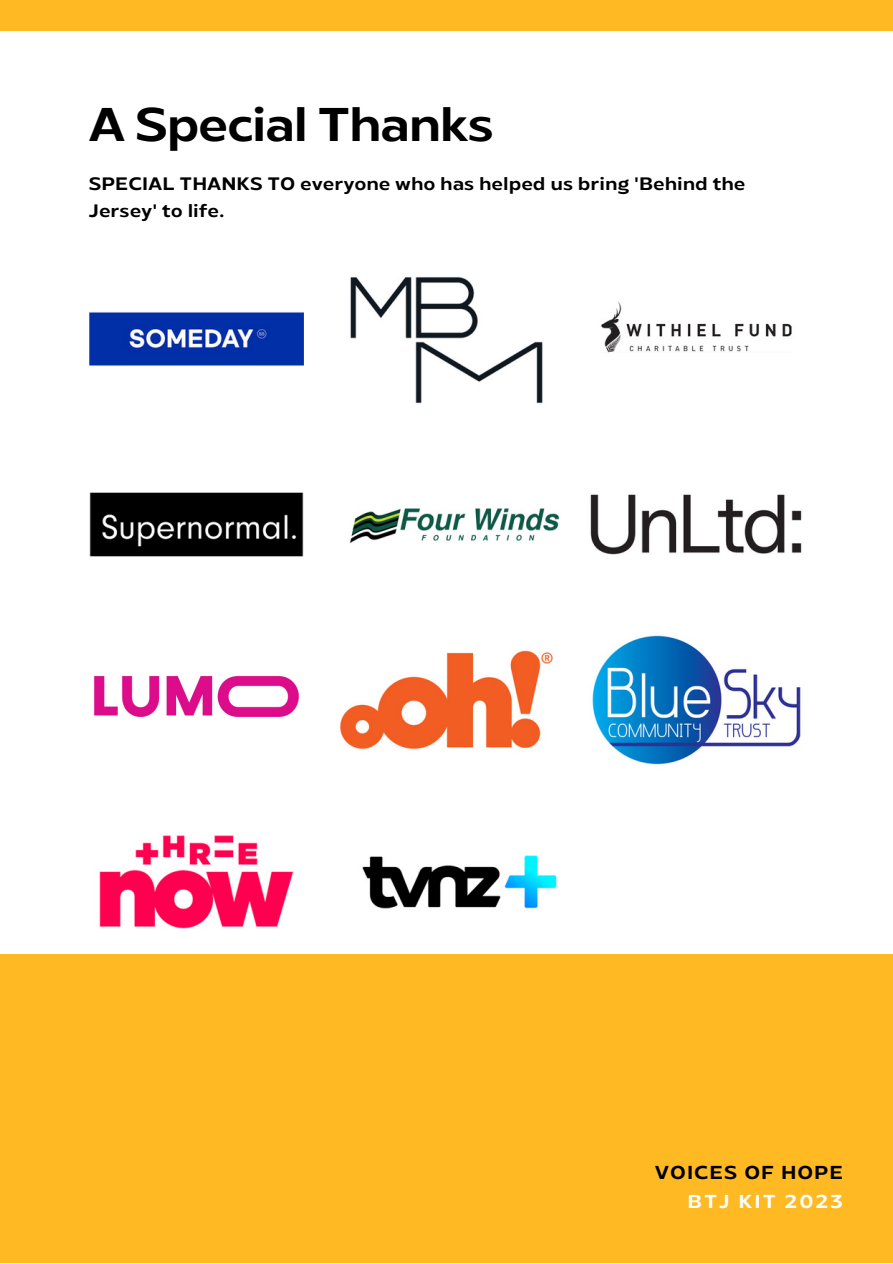
<style>
.page{position:relative;width:893px;height:1264px;background:#fff}
.page>*{position:absolute;margin:0;border:0;box-sizing:border-box;transform-origin:0 0}
.t1{font:600 47.25px "Radiate Sans";color:#000}
.t2{font:600 18.75px "Radiate Sans";letter-spacing:.09em;color:#000}
.t3{font:600 18.75px "Radiate Sans";letter-spacing:.135em;color:#fff}
.t4{font:600 18px/27px "Radiate Sans";letter-spacing:.035em;color:#000}
</style>
<div class="page">
<div style="left:0;top:953px;width:892px;height:309px;background:#ffb923"></div>
<div style="left:0;top:0;width:892px;height:31px;background:#ffb923"></div>
<img style="left:90px;top:312px;width:213px;height:54px">
<img style="left:350px;top:277px;width:193px;height:127px">
<img style="left:90px;top:492px;width:213px;height:65px">
<img style="left:349px;top:508px;width:211px;height:36px">
<img style="left:601px;top:301px;width:191px;height:52px">
<img style="left:93px;top:676px;width:207px;height:41px">
<img style="left:339px;top:650px;width:214px;height:100px">
<img style="left:592px;top:635px;width:209px;height:130px">
<img style="left:99px;top:835px;width:195px;height:94px">
<img style="left:362px;top:855px;width:195px;height:54px">
<img style="left:590px;top:494px;width:212px;height:61px">
<p class="t1" style="left:89px;top:96px;width:405px">A Special Thanks</p>
<p class="t4" style="left:89px;top:171px;width:657px">SPECIAL THANKS TO everyone who has helped us bring 'Behind the<br>Jersey' to life.</p>
<p class="t2" style="left:655px;top:1160px;width:189px">VOICES OF HOPE</p>
<p class="t3" style="left:688px;top:1189px;width:156px">BTJ KIT 2023</p>
</div>
